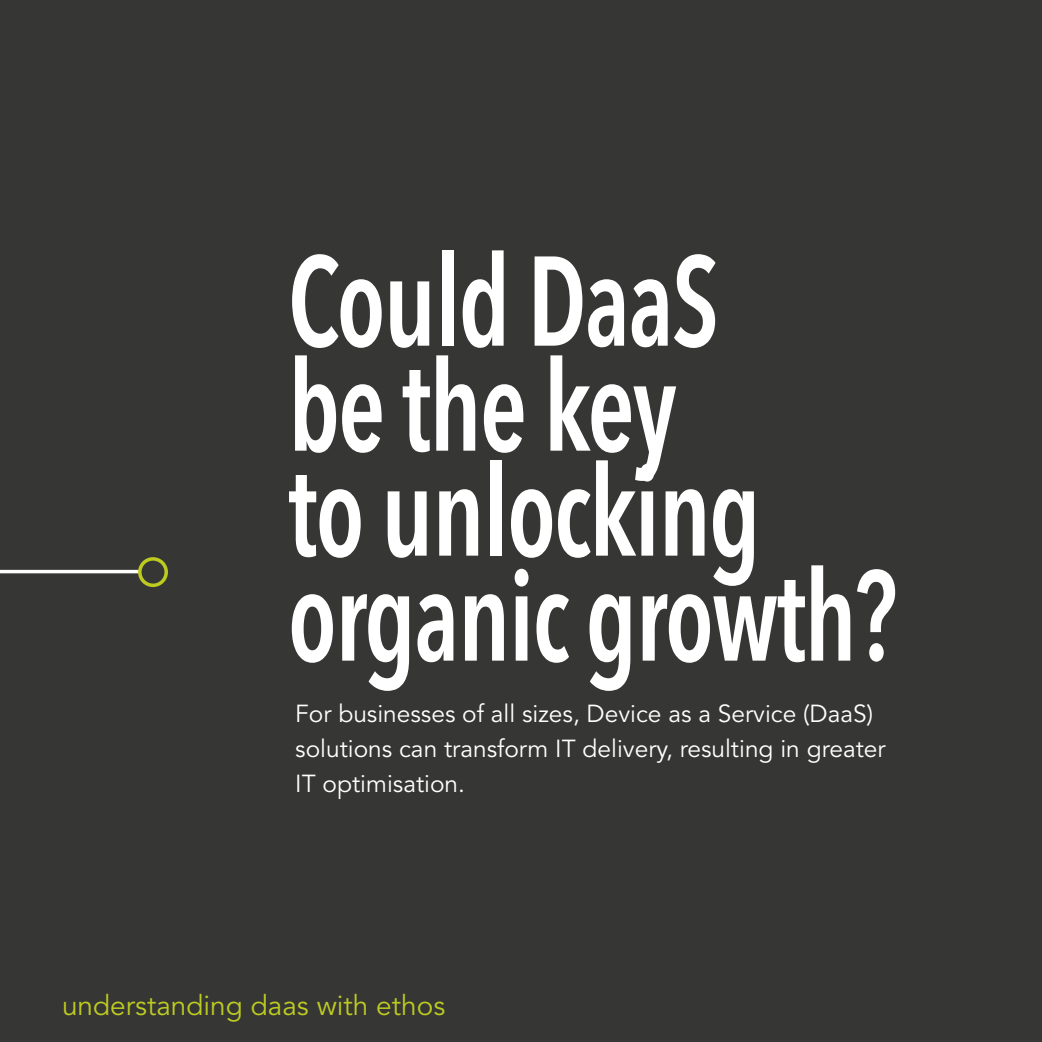
<style>
.page{position:relative;width:1042px;height:1042px;background:#fff}
.page>*{position:absolute;margin:0;border:0;box-sizing:border-box;transform-origin:0 0}
.t1{font:600 126px/105px "Avenir Next Condensed";letter-spacing:-.02em;color:#fff;scale:.83 1}
.t2{font:28px "Avenir LT Std";color:#bdcb21}
.t3{font:24.5px/35px "Avenir LT Std";color:#fff}
</style>
<div class="page">
<div style="left:0;top:0;width:1042px;height:1041px;background:#363635"></div>
<hr style="left:0;top:570px;width:139px;height:3px;background:#fff">
<div style="left:138px;top:557px;width:30px;height:30px;border:4px solid #bdcb21;border-radius:50%"></div>
<h1 class="t1" style="left:288px;top:261px;width:735px">Could DaaS<br>be the key<br>to unlocking organic growth?</h1>
<p class="t3" style="left:295px;top:698px;width:592px">For businesses of all sizes, Device as a Service (DaaS) solutions can transform IT delivery, resulting in greater<br>IT optimisation.</p>
<p class="t2" style="left:62px;top:993px;width:385px">understanding daas with ethos</p>
</div>
